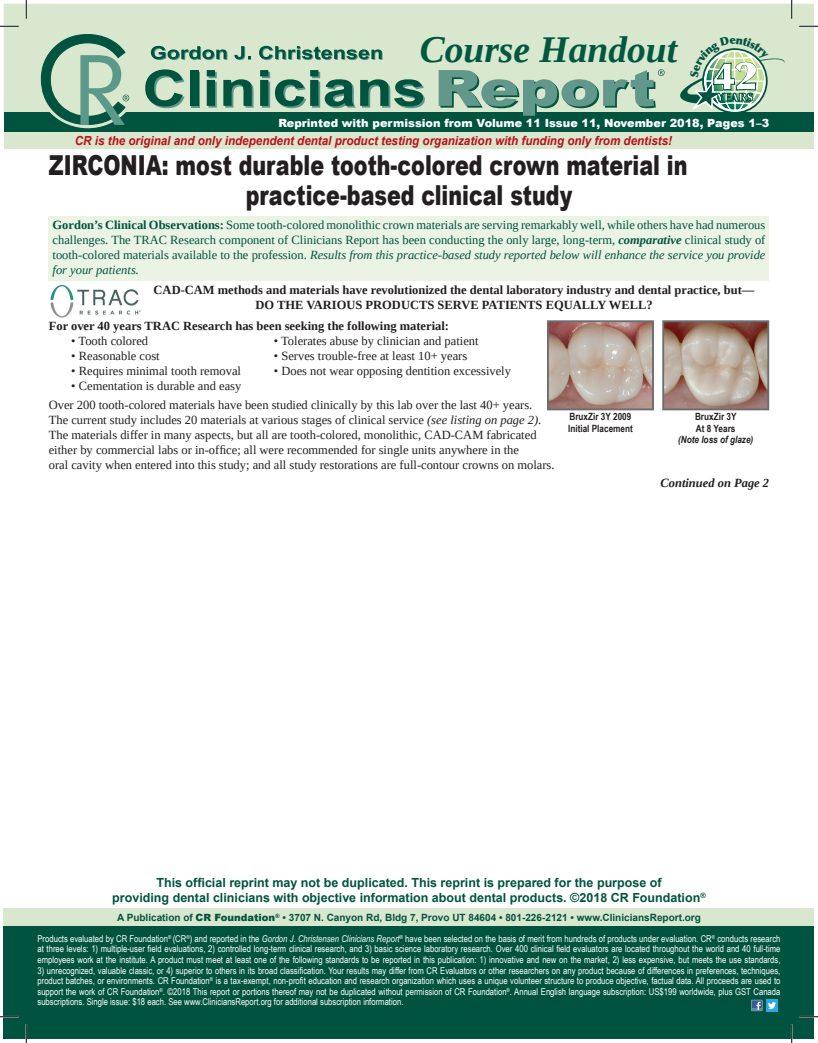
<style>
.page{position:relative;width:818px;height:1043px;background:#fff}
.page>*{position:absolute;margin:0;border:0;box-sizing:border-box;transform-origin:0 0}
.t1{font:900 38.62px "Optima";color:#fff}
.t2{font:italic 700 37.5px "Tinos";color:#005840}
.t3{font:900 27.5px/30px "Arial";color:#231f20;scale:.75 1}
.t4{font:12.5px/15px "Tinos";color:#231f20}
.t5{font:12.5px/15px "Tinos";color:#00543f;text-align:justify}
.t6{font:700 12.5px/15px "Tinos";color:#231f20;text-align:center}
.t7{font:700 12.5px/15px "Arial";color:#00543f;text-align:center}
.t8{font:italic 700 12.5px "Arial";color:#bb1018;scale:.93 1}
.t9{font:italic 700 12.5px "Tinos";color:#231f20}
.t10{font:900 11.25px "Arial";color:#fff}
.t11{font:900 11.25px "Optima";letter-spacing:-.02em;color:#fff}
.t12{font:700 10px "Arial";color:#00543f}
.t13{font:700 10px/11.2px "Arial Narrow";color:#231f20}
.t14{font:italic 700 10px "Arial Narrow";color:#231f20}
.t15{font:9.38px/10.6px "Arial Narrow";color:#fff;text-align:justify}
.s1{font-weight:700}
.s2{font-weight:700;font-style:italic}
.s3{font-style:italic}
.s4{font-weight:900}
</style>
<div class="page">
<div style="left:4px;top:129px;width:810px;height:19px;background:#d9e7cf"></div>
<div style="left:4px;top:4px;width:810px;height:109px;background:#d9e7cf"></div>
<div style="left:4px;top:113px;width:810px;height:19px;background:#00543f"></div>
<svg style="left:37px;top:31px;width:102px;height:97px;background:#8db49f"></svg>
<svg style="left:192px;top:72px;width:8px;height:36px"></svg>
<svg style="left:145px;top:69px;width:39px;height:39px;background:#73a28c"></svg>
<div style="left:190px;top:70px;width:8px;height:36px;background:#00543f"></div>
<svg style="left:207px;top:70px;width:10px;height:38px"></svg>
<svg style="left:223px;top:79px;width:30px;height:29px"></svg>
<svg style="left:260px;top:70px;width:165px;height:38px;background:#78a690"></svg>
<svg style="left:151px;top:46px;width:76px;height:14px"></svg>
<svg style="left:234px;top:46px;width:17px;height:14px"></svg>
<svg style="left:259px;top:46px;width:123px;height:14px;background:#76a58f"></svg>
<div style="left:4px;top:908px;width:810px;height:18px;background:#d9e7cf"></div>
<div style="left:4px;top:926px;width:810px;height:113px;background:#00543f"></div>
<svg style="left:751px;top:999px;width:26px;height:12px"></svg>
<div style="left:49px;top:216px;width:720px;height:65px;background:#ebf3e5"></div>
<img style="left:50px;top:284px;width:90px;height:34px">
<img style="left:550px;top:323px;width:101px;height:84px">
<div style="left:547px;top:320px;width:107px;height:90px;border:2px solid #6c6d70"></div>
<img style="left:665px;top:323px;width:101px;height:84px">
<div style="left:662px;top:320px;width:107px;height:90px;border:2px solid #6c6d70"></div>
<svg style="left:0;top:25px;width:19px;height:2px"></svg>
<svg style="left:799px;top:25px;width:19px;height:2px"></svg>
<svg style="left:0;top:1015px;width:19px;height:2px"></svg>
<svg style="left:799px;top:1015px;width:19px;height:2px"></svg>
<svg style="left:25px;top:0;width:2px;height:19px"></svg>
<svg style="left:25px;top:1024px;width:2px;height:18px"></svg>
<svg style="left:790px;top:0;width:2px;height:19px"></svg>
<svg style="left:790px;top:1024px;width:2px;height:18px"></svg>
<svg style="left:438px;top:37px;width:349px;height:79px;background:#acc9b2"></svg>
<h2 class="t2" style="left:419px;top:26px;width:259px">Course Handout</h2>
<h1 class="t1" style="left:712px;top:53px;width:46px">42</h1>
<p class="t11" style="left:716px;top:90px;width:38px">YEARS</p>
<p class="t10" style="left:278px;top:115px;width:492px">Reprinted with permission from Volume 11 Issue 11, November 2018, Pages 1–3</p>
<h3 class="t8" style="left:75px;top:132px;width:643px">CR is the original and only independent dental product testing organization with funding only from dentists!</h3>
<h3 class="t3" style="left:246px;top:150px;width:590px;text-indent:-197px">ZIRCONIA: most durable tooth-colored crown material in practice-based clinical study</h3>
<p class="t5" style="left:52px;top:217px;width:714px"><span class="s1">Gordon’s Clinical Observations:</span> Some tooth-colored monolithic crown materials are serving remarkably well, while others have had numerous challenges. The TRAC Research component of Clinicians Report has been conducting the only large, long-term, <span class="s2">comparative</span> clinical study of tooth-colored materials available to the profession. <span class="s3">Results from this practice-based study reported below will enhance the service you provide for your patients.</span></p>
<h3 class="t6" style="left:154px;top:282px;width:602px">CAD-CAM methods and materials have revolutionized the dental laboratory industry and dental practice, but—<br>DO THE VARIOUS PRODUCTS SERVE PATIENTS EQUALLY WELL?</h3>
<h3 class="t6" style="left:49px;top:318px;width:402px">For over 40 years TRAC Research has been seeking the following material:</h3>
<h3 class="t4" style="left:71px;top:333px;width:78px">• Tooth colored</h3>
<h3 class="t4" style="left:274px;top:333px;width:206px">• Tolerates abuse by clinician and patient</h3>
<h3 class="t4" style="left:71px;top:348px;width:90px">• Reasonable cost</h3>
<h3 class="t4" style="left:274px;top:348px;width:195px">• Serves trouble-free at least 10+ years</h3>
<h3 class="t4" style="left:71px;top:363px;width:171px">• Requires minimal tooth removal</h3>
<h3 class="t4" style="left:274px;top:363px;width:238px">• Does not wear opposing dentition excessively</h3>
<h3 class="t4" style="left:49px;top:376px;width:485px;line-height:19.5px;text-indent:22px">• Cementation is durable and easy<br>Over 200 tooth-colored materials have been studied clinically by this lab over the last 40+ years.</h3>
<p class="t4" style="left:49px;top:412px;width:507px">The current study includes 20 materials at various stages of clinical service <span class="s3">(see listing on page 2)</span>.<br>The materials differ in many aspects, but all are tooth-colored, monolithic, CAD-CAM fabricated either by commercial labs or in-office; all were recommended for single units anywhere in the<br>oral cavity when entered into this study; and all study restorations are full-contour crowns on molars.</p>
<p class="t13" style="left:568px;top:411px;width:66px">BruxZir 3Y 2009<br>Initial Placement</p>
<p class="t13" style="left:695px;top:411px;width:43px">BruxZir 3Y<br>At 8 Years</p>
<p class="t14" style="left:678px;top:432px;width:77px">(Note loss of glaze)</p>
<h3 class="t9" style="left:660px;top:474px;width:110px">Continued on Page 2</h3>
<h3 class="t7" style="left:112px;top:875px;width:595px">This official reprint may not be duplicated. This reprint is prepared for the purpose of<br>providing dental clinicians with objective information about dental products. ©2018 CR Foundation<sup>®</sup></h3>
<p class="t12" style="left:117px;top:911px;width:585px">A Publication of <span class="s4">CR Foundation</span><sup>®</sup> • 3707 N. Canyon Rd, Bldg 7, Provo UT 84604 • 801-226-2121 • www.CliniciansReport.org</p>
<p class="t15" style="left:38px;top:932px;width:744px">Products evaluated by CR Foundation<sup>®</sup> (CR<sup>®</sup>) and reported in the <span class="s3">Gordon J. Christensen Clinicians Report</span><sup>®</sup> have been selected on the basis of merit from hundreds of products under evaluation. CR<sup>®</sup> conducts research at three levels: 1) multiple-user field evaluations, 2) controlled long-term clinical research, and 3) basic science laboratory research. Over 400 clinical field evaluators are located throughout the world and 40 full-time employees work at the institute. A product must meet at least one of the following standards to be reported in this publication: 1) innovative and new on the market, 2) less expensive, but meets the use standards,</p>
<p class="t15" style="left:37px;top:964px;width:744px">3) unrecognized, valuable classic, or 4) superior to others in its broad classification. Your results may differ from CR Evaluators or other researchers on any product because of differences in preferences, techniques, product batches, or environments. CR Foundation<sup>®</sup> is a tax-exempt, non-profit education and research organization which uses a unique volunteer structure to produce objective, factual data. All proceeds are used to support the work of CR Foundation<sup>®</sup>. ©2018 This report or portions thereof may not be duplicated without permission of CR Foundation<sup>®</sup>. Annual English language subscription: US$199 worldwide, plus GST Canada subscriptions. Single issue: $18 each. See www.CliniciansReport.org for additional subscription information.</p>
</div>
